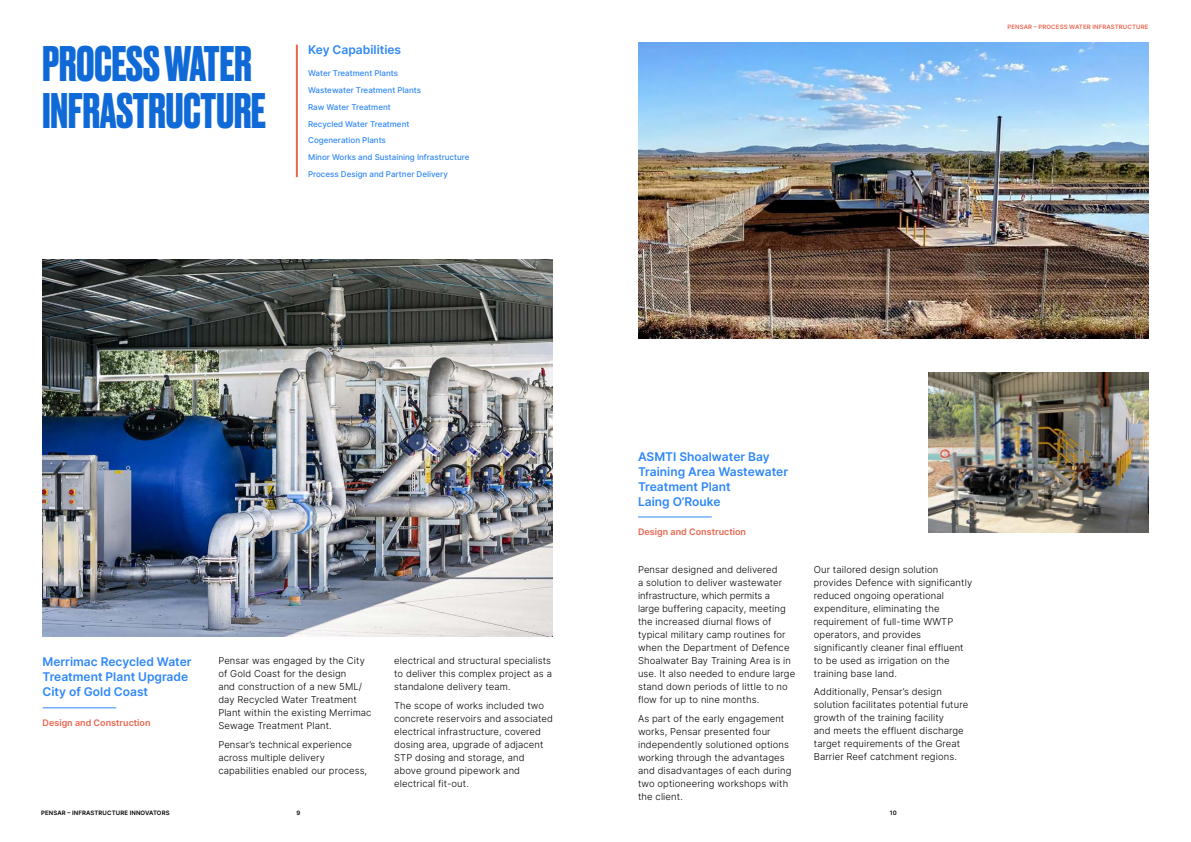
<style>
.page{position:relative;width:1191px;height:842px;background:#fff}
.page>*{position:absolute;margin:0;border:0;box-sizing:border-box;transform-origin:0 0}
.t1{font:700 47px/47px "Druk";color:#0f69d6}
.t2{font:600 12px/15px "Inter";color:#2e87f7}
.t3{font:300 9.5px/13px "Inter";letter-spacing:.01em;color:#000}
.t4{font:600 9px "Inter";color:#e8664f}
.t5{font:500 8px/16.7px "Inter";color:#2e87f7}
.t6{font:600 6px "Inter";letter-spacing:.02em;color:#000}
.t7{font:600 6px "Inter";letter-spacing:.02em;color:#e8664f}
</style>
<div class="page">
<img style="left:43px;top:259px;width:510px;height:377px">
<hr style="left:43px;top:708px;width:73px;height:1px;background:#2e87f7">
<img style="left:638px;top:43px;width:510px;height:296px">
<hr style="left:638px;top:517px;width:73px;height:1px;background:#2e87f7">
<img style="left:928px;top:373px;width:220px;height:160px">
<hr style="left:296px;top:45px;width:2px;height:132px;background:#e8664f">
<h1 class="t1" style="left:43px;top:37px;width:225px">PROCESS WATER<br>INFRASTRUCTURE</h1>
<p class="t2" style="left:308px;top:42px;width:95px">Key Capabilities</p>
<p class="t5" style="left:308px;top:65px;width:163px">Water Treatment Plants<br>Wastewater Treatment Plants<br>Raw Water Treatment<br>Recycled Water Treatment<br>Cogeneration Plants<br>Minor Works and Sustaining Infrastructure<br>Process Design and Partner Delivery</p>
<p class="t7" style="left:1007px;top:23px;width:142px">PENSAR – PROCESS WATER INFRASTRUCTURE</p>
<p class="t2" style="left:43px;top:654px;width:151px">Merrimac Recycled Water<br>Treatment Plant Upgrade<br>City of Gold Coast</p>
<p class="t4" style="left:43px;top:716px;width:110px">Design and Construction</p>
<p class="t3" style="left:218px;top:654px;width:155px">Pensar was engaged by the City of Gold Coast for the design<br>and construction of a new 5ML/ day Recycled Water Treatment<br>Plant within the existing Merrimac<br>Sewage Treatment Plant.</p>
<p class="t3" style="left:218px;top:737px;width:150px">Pensar’s technical experience across multiple delivery capabilities enabled our process,</p>
<p class="t3" style="left:394px;top:654px;width:159px;text-align:justify">electrical and structural specialists to deliver this complex project as a standalone delivery team.</p>
<p class="t3" style="left:394px;top:698px;width:160px">The scope of works included two concrete reservoirs and associated electrical infrastructure, covered dosing area, upgrade of adjacent<br>STP dosing and storage, and above ground pipework and electrical fit-out.</p>
<p class="t2" style="left:638px;top:448px;width:152px">ASMTI Shoalwater Bay<br>Training Area Wastewater<br>Treatment Plant<br>Laing O’Rouke</p>
<p class="t4" style="left:638px;top:525px;width:110px">Design and Construction</p>
<p class="t3" style="left:638px;top:563px;width:159px">Pensar designed and delivered<br>a solution to deliver wastewater infrastructure, which permits a<br>large buffering capacity, meeting the increased diurnal flows of typical military camp routines for when the Department of Defence<br>Shoalwater Bay Training Area is in use. It also needed to endure large stand down periods of little to no flow for up to nine months.</p>
<p class="t3" style="left:638px;top:711px;width:155px">As part of the early engagement works, Pensar presented four independently solutioned options working through the advantages and disadvantages of each during two optioneering workshops with the client.</p>
<p class="t3" style="left:814px;top:563px;width:160px">Our tailored design solution provides Defence with significantly reduced ongoing operational expenditure, eliminating the requirement of full-time WWTP operators, and provides significantly cleaner final effluent to be used as irrigation on the training base land.</p>
<p class="t3" style="left:814px;top:685px;width:156px">Additionally, Pensar’s design solution facilitates potential future growth of the training facility<br>and meets the effluent discharge target requirements of the Great Barrier Reef catchment regions.</p>
<p class="t6" style="left:41px;top:808px;width:130px">PENSAR – INFRASTRUCTURE INNOVATORS</p>
<p class="t6" style="left:296px;top:808px;width:5px">9</p>
<p class="t6" style="left:889px;top:808px;width:8px">10</p>
</div>
